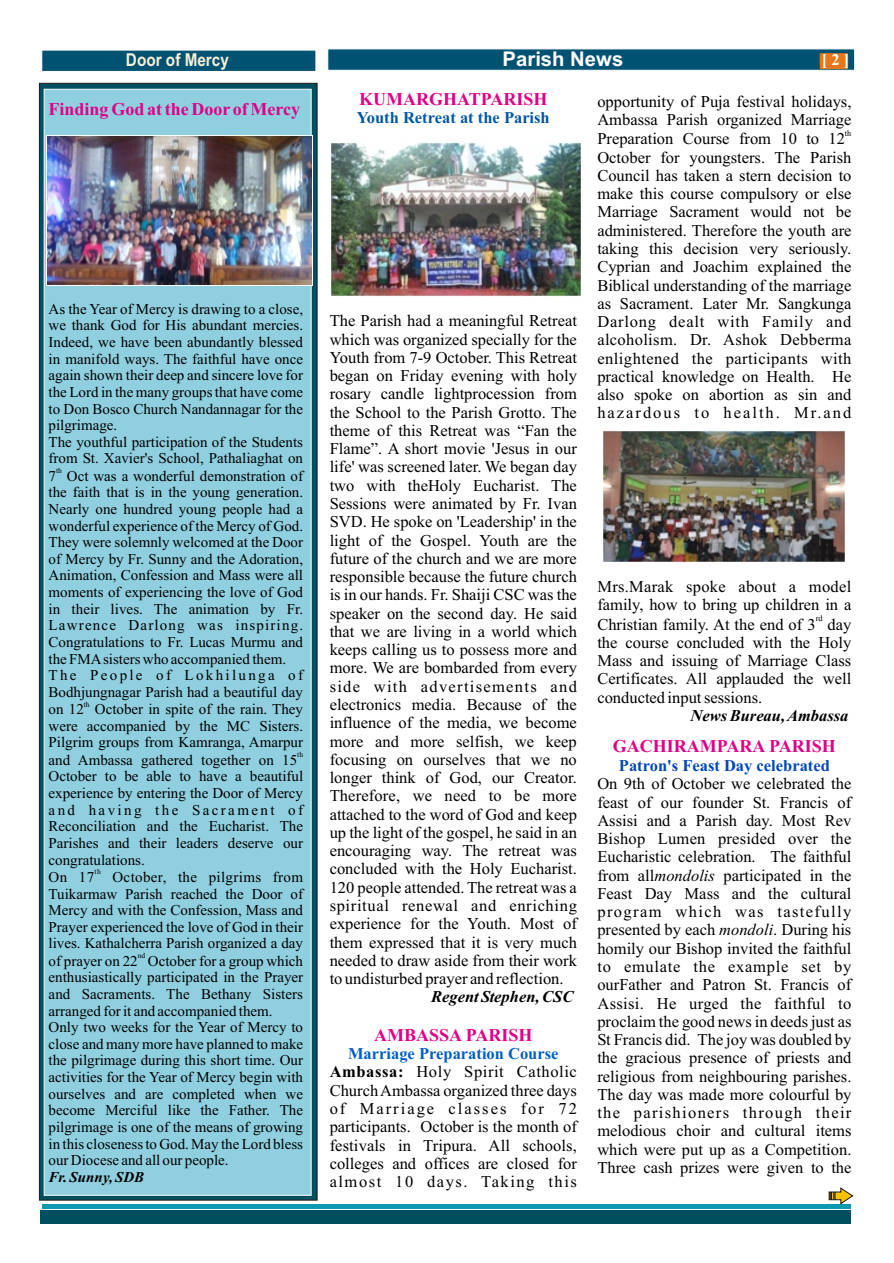
<style>
.page{position:relative;width:894px;height:1263px;background:#fff}
.page>*{position:absolute;margin:0;border:0;box-sizing:border-box;transform-origin:0 0}
.t1{font:700 20.25px "Arial";color:#fff}
.t2{font:700 18px "Times New Roman";color:#e00087}
.t3{font:700 17.85px "Arial";color:#f5f0d6;scale:.86 1}
.t4{font:16.5px/18.3px "Times New Roman";color:#000;text-align:justify}
.t5{font:italic 700 16.5px "Times New Roman";color:#000}
.t6{font:700 16.5px "Times New Roman";color:#0047ba}
.t7{font:700 16.5px "Times New Roman";color:#005ec4}
.t8{font:700 16.5px "Times New Roman";color:#0057a6}
.t9{font:700 16.5px "Times New Roman";color:#fff}
.t10{font:15px/16.6px "Times New Roman";color:#000}
.t11{font:italic 700 15px "Times New Roman";color:#000}
.t12{font:8.25px "Times New Roman";color:#000}
.t13{font:7.5px "Times New Roman";color:#000}
.s1{font-style:italic}
.s2{font-weight:700}
</style>
<div class="page">
<div style="left:327px;top:49px;width:528px;height:22px;background:#005273;border:1px solid #fff"></div>
<div style="left:40px;top:1210px;width:811px;height:13px;background:#004f5e"></div>
<hr style="left:42px;top:1204px;width:809px;height:4px;background:#0d99b0">
<div style="left:42px;top:50px;width:274px;height:22px;background:#005273;border:1px solid #fff"></div>
<svg style="left:820px;top:53px;width:28px;height:16px"></svg>
<svg style="left:829px;top:1188px;width:24px;height:16px"></svg>
<svg style="left:39px;top:83px;width:278px;height:1117px;fill:#004f5e"></svg>
<div style="left:44px;top:89px;width:267px;height:1106px;background:#8fcfe0;border:1px solid #fff"></div>
<img style="left:47px;top:135px;width:266px;height:150px">
<img style="left:331px;top:143px;width:250px;height:153px">
<img style="left:602px;top:430px;width:243px;height:132px">
<p class="t3" style="left:126px;top:53px;width:121px">Door of Mercy</p>
<p class="t1" style="left:503px;top:51px;width:122px">Parish News</p>
<p class="t9" style="left:822px;top:54px;width:29px">[ 2 ]</p>
<p class="t2" style="left:49px;top:102px;width:253px">Finding God at the Door of Mercy</p>
<p class="t2" style="left:359px;top:93px;width:190px">KUMARGHATPARISH</p>
<p class="t4" style="left:597px;top:94px;width:256px">opportunity of Puja festival holidays,<br>Ambassa Parish organized Marriage</p>
<p class="t12" style="left:845px;top:130px;width:8px">th</p>
<p class="t4" style="left:597px;top:131px;width:256px;text-align:left">Preparation Course from 10 to 12<br>October for youngsters. The Parish Council has taken a stern decision to make this course compulsory or else Marriage Sacrament would not be administered. Therefore the youth are taking this decision very seriously.<br>Cyprian and Joachim explained the Biblical understanding of the marriage as Sacrament. Later Mr. Sangkunga Darlong dealt with Family and alcoholism. Dr. Ashok Debberma enlightened the participants with practical knowledge on Health. He also spoke on abortion as sin and hazardous to health. Mr.and</p>
<p class="t8" style="left:357px;top:112px;width:195px">Youth Retreat at the Parish</p>
<p class="t10" style="left:49px;top:302px;width:256px">As the Year of Mercy is drawing to a close, we thank God for His abundant mercies.<br>Indeed, we have been abundantly blessed in manifold ways. The faithful have once again shown their deep and sincere love for the Lord in the many groups that have come to Don Bosco Church Nandannagar for the pilgrimage.<br>The youthful participation of the Students from St. Xavier's School, Pathaliaghat on</p>
<p class="t13" style="left:56px;top:468px;width:7px">th</p>
<p class="t10" style="left:49px;top:469px;width:256px">7 Oct was a wonderful demonstration of the faith that is in the young generation.<br>Nearly one hundred young people had a wonderful experience of the Mercy of God.<br>They were solemnly welcomed at the Door of Mercy by Fr. Sunny and the Adoration, Animation, Confession and Mass were all moments of experiencing the love of God in their lives. The animation by Fr.<br>Lawrence Darlong was inspiring.<br>Congratulations to Fr. Lucas Murmu and the FMA sisters who accompanied them.<br>The People of Lokhilunga of Bodhjungnagar Parish had a beautiful day</p>
<p class="t13" style="left:84px;top:701px;width:7px">th</p>
<p class="t10" style="left:49px;top:702px;width:256px;text-align:justify">on 12 October in spite of the rain. They were accompanied by the MC Sisters.<br>Pilgrim groups from Kamranga, Amarpur</p>
<p class="t13" style="left:297px;top:752px;width:7px">th</p>
<p class="t10" style="left:49px;top:753px;width:256px">and Ambassa gathered together on 15<br>October to be able to have a beautiful experience by entering the Door of Mercy and having the Sacrament of Reconciliation and the Eucharist. The Parishes and their leaders deserve our congratulations.</p>
<p class="t13" style="left:95px;top:869px;width:8px">th</p>
<p class="t10" style="left:49px;top:870px;width:256px;text-align:justify">On 17 October, the pilgrims from Tuikarmaw Parish reached the Door of Mercy and with the Confession, Mass and Prayer experienced the love of God in their lives. Kathalcherra Parish organized a day</p>
<p class="t13" style="left:138px;top:953px;width:9px">nd</p>
<p class="t10" style="left:49px;top:954px;width:256px">of prayer on 22 October for a group which enthusiastically participated in the Prayer and Sacraments. The Bethany Sisters arranged for it and accompanied them.<br>Only two weeks for the Year of Mercy to close and many more have planned to make the pilgrimage during this short time. Our activities for the Year of Mercy begin with ourselves and are completed when we become Merciful like the Father. The pilgrimage is one of the means of growing in this closeness to God. May the Lord bless our Diocese and all our people.</p>
<p class="t11" style="left:49px;top:1172px;width:97px">Fr. Sunny, SDB</p>
<p class="t4" style="left:330px;top:313px;width:249px">The Parish had a meaningful Retreat which was organized specially for the Youth from 7-9 October. This Retreat began on Friday evening with holy rosary candle lightprocession from the School to the Parish Grotto. The theme of this Retreat was “Fan the Flame”. A short movie 'Jesus in our life' was screened later. We began day two with theHoly Eucharist. The Sessions were animated by Fr. Ivan SVD. He spoke on 'Leadership' in the light of the Gospel. Youth are the future of the church and we are more responsible because the future church is in our hands. Fr. Shaiji CSC was the speaker on the second day. He said that we are living in a world which keeps calling us to possess more and more. We are bombarded from every side with advertisements and electronics media. Because of the influence of the media, we become more and more selfish, we keep focusing on ourselves that we no longer think of God, our Creator.<br>Therefore, we need to be more attached to the word of God and keep up the light of the gospel, he said in an encouraging way. The retreat was concluded with the Holy Eucharist.<br>120 people attended. The retreat was a spiritual renewal and enriching experience for the Youth. Most of them expressed that it is very much needed to draw aside from their work to undisturbed prayer and reflection.</p>
<p class="t5" style="left:431px;top:991px;width:144px">Regent Stephen, CSC</p>
<p class="t4" style="left:597px;top:579px;width:255px">Mrs.Marak spoke about a model family, how to bring up children in a</p>
<p class="t12" style="left:816px;top:616px;width:8px">rd</p>
<p class="t4" style="left:597px;top:616px;width:256px">Christian family. At the end of 3 day the course concluded with the Holy Mass and issuing of Marriage Class Certificates. All applauded the well conducted input sessions.</p>
<p class="t5" style="left:691px;top:710px;width:159px">News Bureau, Ambassa</p>
<p class="t2" style="left:613px;top:740px;width:224px">GACHIRAMPARA PARISH</p>
<p class="t6" style="left:619px;top:760px;width:213px">Patron's Feast Day celebrated</p>
<p class="t4" style="left:597px;top:776px;width:256px">On 9th of October we celebrated the feast of our founder St. Francis of Assisi and a Parish day. Most Rev Bishop Lumen presided over the Eucharistic celebration. The faithful from all<span class="s1">mondolis</span> participated in the Feast Day Mass and the cultural program which was tastefully presented by each <span class="s1">mondoli</span>. During his homily our Bishop invited the faithful to emulate the example set by ourFather and Patron St. Francis of Assisi. He urged the faithful to proclaim the good news in deeds just as St Francis did. The joy was doubled by the gracious presence of priests and religious from neighbouring parishes.<br>The day was made more colourful by the parishioners through their melodious choir and cultural items which were put up as a Competition.<br>Three cash prizes were given to the</p>
<p class="t2" style="left:374px;top:1028px;width:160px">AMBASSA PARISH</p>
<p class="t7" style="left:348px;top:1048px;width:212px">Marriage Preparation Course</p>
<p class="t4" style="left:330px;top:1064px;width:249px"><span class="s2">Ambassa:</span> Holy Spirit Catholic Church Ambassa organized three days of Marriage classes for 72 participants. October is the month of festivals in Tripura. All schools, colleges and offices are closed for almost 10 days. Taking this</p>
</div>
